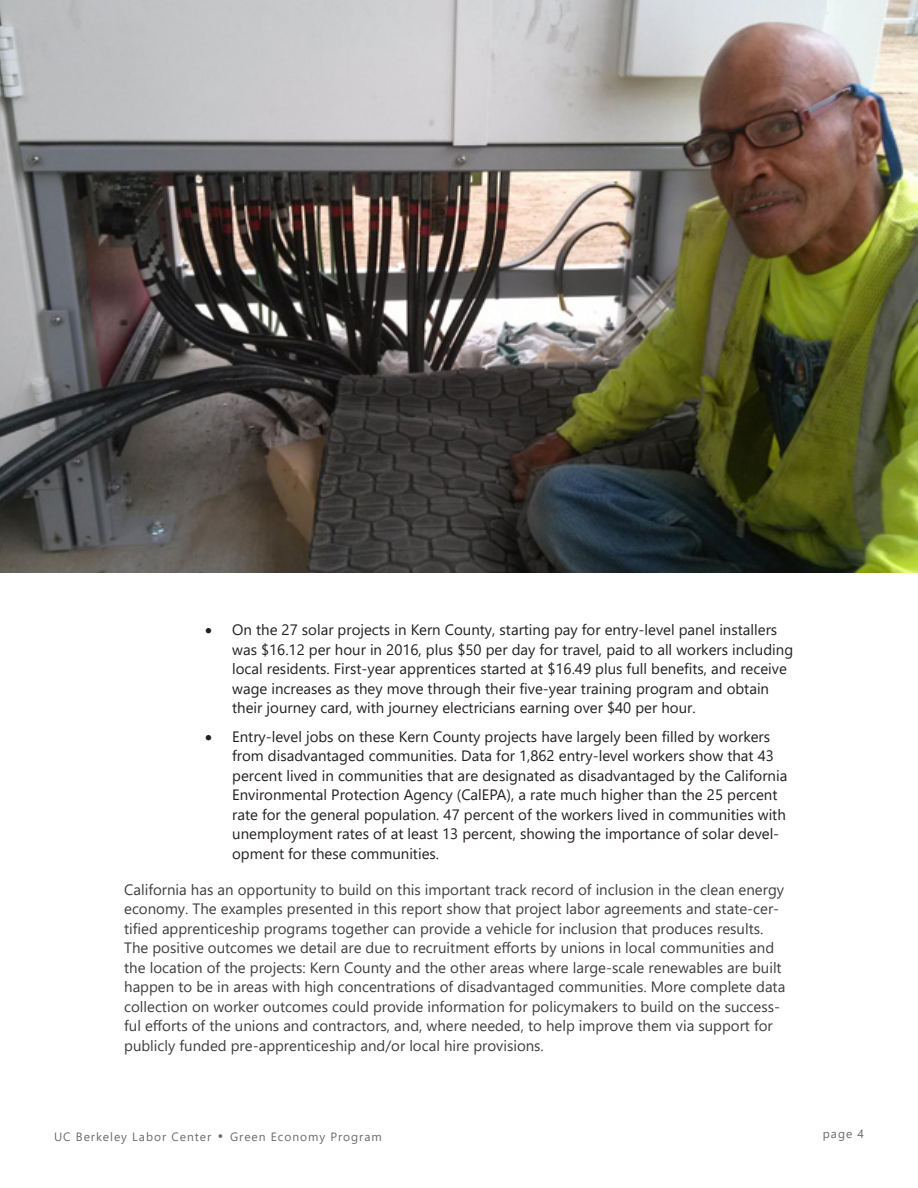
<style>
.page{position:relative;width:918px;height:1188px;background:#fff}
.page>*{position:absolute;margin:0;border:0;box-sizing:border-box;transform-origin:0 0}
.t1{font:15px/19.5px "Segoe UI";color:#231f20}
.t2{font:15px/19.5px "Segoe UI";color:#3e3e3f}
.t3{font:12px "Segoe UI";letter-spacing:.08em;color:#6b6b6b}
.s1{font-size:15px}
</style>
<div class="page">
<img style="left:0;top:0;width:918px;height:572px">
<p class="t1" style="left:232px;top:619px;width:562px;text-indent:-27px">• On the 27 solar projects in Kern County, starting pay for entry-level panel installers was $16.12 per hour in 2016, plus $50 per day for travel, paid to all workers including local residents. First-year apprentices started at $16.49 plus full benefits, and receive wage increases as they move through their five-year training program and obtain their journey card, with journey electricians earning over $40 per hour.</p>
<p class="t1" style="left:232px;top:725px;width:557px;text-indent:-27px">• Entry-level jobs on these Kern County projects have largely been filled by workers from disadvantaged communities. Data for 1,862 entry-level workers show that 43 percent lived in communities that are designated as disadvantaged by the California Environmental Protection Agency (CalEPA), a rate much higher than the 25 percent rate for the general population. 47 percent of the workers lived in communities with unemployment rates of at least 13 percent, showing the importance of solar devel&shy;opment for these communities.</p>
<p class="t2" style="left:124px;top:878px;width:663px">California has an opportunity to build on this important track record of inclusion in the clean energy economy. The examples presented in this report show that project labor agreements and state-cer&shy;tified apprenticeship programs together can provide a vehicle for inclusion that produces results.<br>The positive outcomes we detail are due to recruitment efforts by unions in local communities and the location of the projects: Kern County and the other areas where large-scale renewables are built happen to be in areas with high concentrations of disadvantaged communities. More complete data collection on worker outcomes could provide information for policymakers to build on the success&shy;ful efforts of the unions and contractors, and, where needed, to help improve them via support for publicly funded pre-apprenticeship and/or local hire provisions.</p>
<p class="t3" style="left:54px;top:1125px;width:329px">UC Berkeley Labor Center <span class="s1">•</span> Green Economy Program</p>
<p class="t3" style="left:823px;top:1123px;width:43px">page 4</p>
</div>
